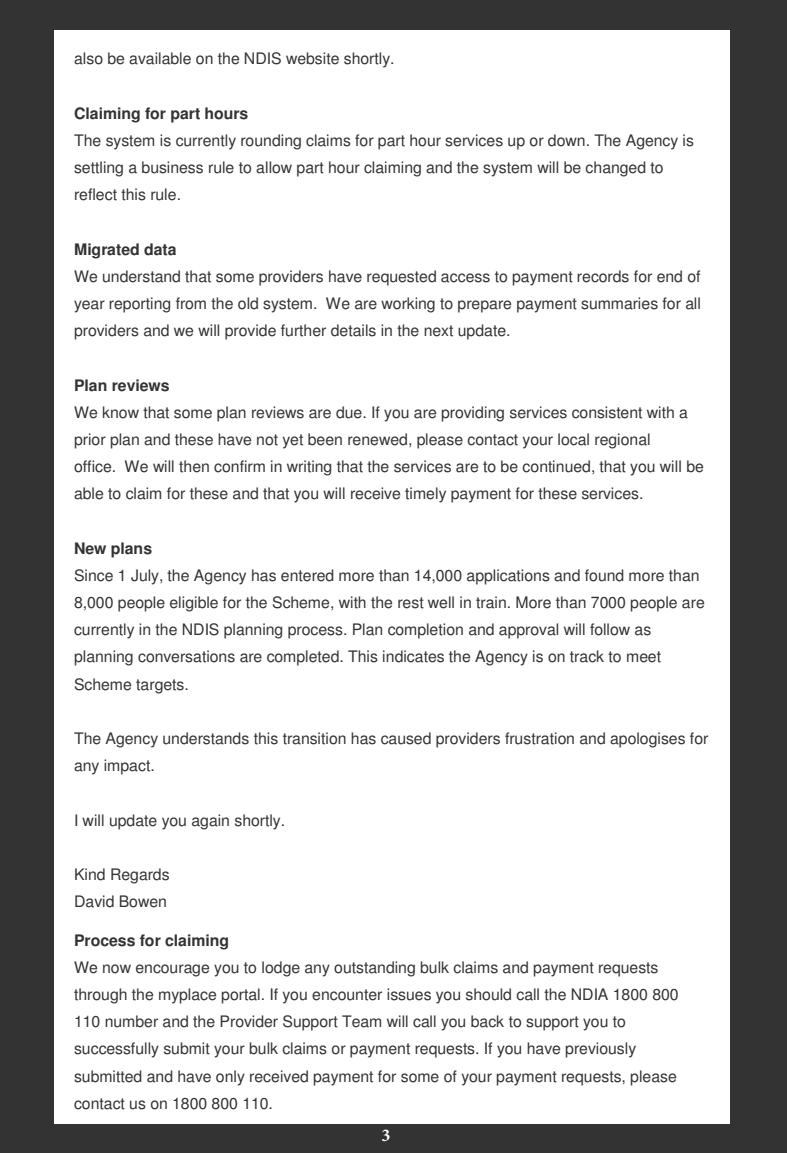
<style>
.page{position:relative;width:787px;height:1153px;background:#fff}
.page>*{position:absolute;margin:0;border:0;box-sizing:border-box;transform-origin:0 0}
.t1{font:700 18px "Minion Pro";color:#fff}
.t2{font:15.9px/27.2px "Helvetica";color:#333}
.t3{font:700 15.9px "Helvetica";color:#333}
</style>
<div class="page">
<div style="left:0;top:0;width:787px;height:1152px;background:#333"></div>
<div style="left:54px;top:50px;width:675px;height:1073px;background:#fff"></div>
<div style="left:54px;top:40px;width:675px;height:10px;background:#fff"></div>
<div style="left:54px;top:30px;width:675px;height:10px;background:#fff"></div>
<p class="t2" style="left:74px;top:47px;width:322px">also be available on the NDIS website shortly.</p>
<p class="t3" style="left:74px;top:107px;width:176px">Claiming for part hours</p>
<p class="t2" style="left:74px;top:128px;width:621px">The system is currently rounding claims for part hour services up or down. The Agency is settling a business rule to allow part hour claiming and the system will be changed to reflect this rule.</p>
<p class="t3" style="left:74px;top:243px;width:104px">Migrated data</p>
<p class="t2" style="left:74px;top:264px;width:628px;text-align:justify">We understand that some providers have requested access to payment records for end of year reporting from the old system. We are working to prepare payment summaries for all providers and we will provide further details in the next update.</p>
<p class="t3" style="left:74px;top:379px;width:97px">Plan reviews</p>
<p class="t2" style="left:74px;top:400px;width:631px">We know that some plan reviews are due. If you are providing services consistent with a prior plan and these have not yet been renewed, please contact your local regional<br>office. We will then confirm in writing that the services are to be continued, that you will be able to claim for these and that you will receive timely payment for these services.</p>
<p class="t3" style="left:74px;top:542px;width:80px">New plans</p>
<p class="t2" style="left:74px;top:563px;width:632px">Since 1 July, the Agency has entered more than 14,000 applications and found more than 8,000 people eligible for the Scheme, with the rest well in train. More than 7000 people are currently in the NDIS planning process. Plan completion and approval will follow as planning conversations are completed. This indicates the Agency is on track to meet Scheme targets.</p>
<p class="t2" style="left:74px;top:726px;width:636px">The Agency understands this transition has caused providers frustration and apologises for any impact.</p>
<p class="t2" style="left:74px;top:807px;width:213px">I will update you again shortly.</p>
<p class="t2" style="left:74px;top:862px;width:97px">Kind Regards<br>David Bowen</p>
<p class="t3" style="left:74px;top:933px;width:157px">Process for claiming</p>
<p class="t2" style="left:74px;top:954px;width:606px">We now encourage you to lodge any outstanding bulk claims and payment requests through the myplace portal. If you encounter issues you should call the NDIA 1800 800<br>110 number and the Provider Support Team will call you back to support you to successfully submit your bulk claims or payment requests. If you have previously submitted and have only received payment for some of your payment requests, please contact us on 1800 800 110.</p>
<p class="t1" style="left:381px;top:1121px;width:10px">3</p>
</div>
